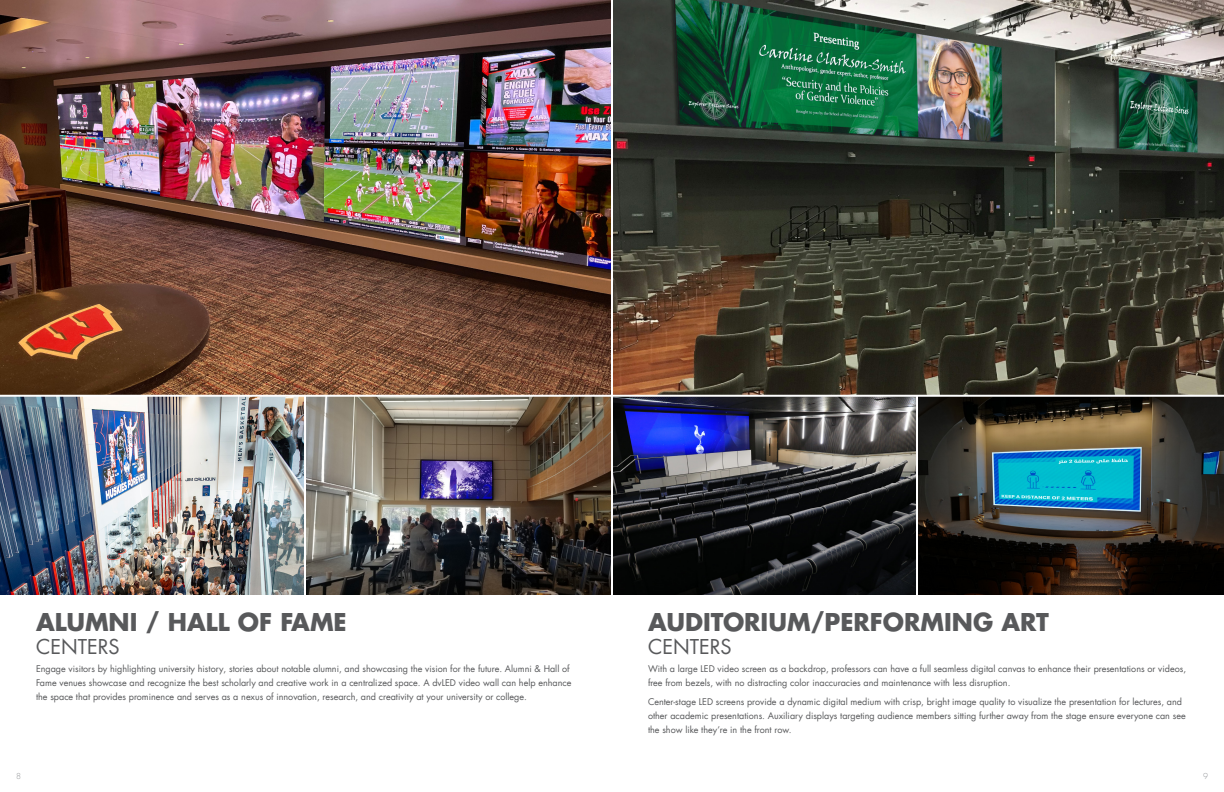
<style>
.page{position:relative;width:1224px;height:792px;background:#fff}
.page>*{position:absolute;margin:0;border:0;box-sizing:border-box;transform-origin:0 0}
.t1{font:700 24px "Futura Com";color:#58595b}
.t2{font:20px "Futura Com";color:#58595b}
.t3{font:9px/14px "Futura Com";color:#58595b}
.t4{font:300 8px "Futura Com";color:#939598}
</style>
<div class="page">
<img style="left:306px;top:397px;width:305px;height:198px">
<img style="left:0;top:0;width:611px;height:395px">
<img style="left:0;top:397px;width:304px;height:198px">
<svg style="left:613px;top:397px;width:303px;height:198px;background:#2f3040"></svg>
<img style="left:613px;top:0;width:611px;height:395px">
<svg style="left:918px;top:397px;width:306px;height:198px;background:#2f3e3d"></svg>
<h1 class="t1" style="left:36px;top:604px;width:312px">ALUMNI / HALL OF FAME</h1>
<h2 class="t2" style="left:36px;top:633px;width:85px">CENTERS</h2>
<p class="t3" style="left:36px;top:662px;width:537px">Engage visitors by highlighting university history, stories about notable alumni, and showcasing the vision for the future. Alumni &amp; Hall of<br>Fame venues showcase and recognize the best scholarly and creative work in a centralized space. A dvLED video wall can help enhance the space that provides prominence and serves as a nexus of innovation, research, and creativity at your university or college.</p>
<h1 class="t1" style="left:648px;top:604px;width:402px">AUDITORIUM/PERFORMING ART</h1>
<h2 class="t2" style="left:648px;top:633px;width:85px">CENTERS</h2>
<p class="t3" style="left:648px;top:662px;width:540px">With a large LED video screen as a backdrop, professors can have a full seamless digital canvas to enhance their presentations or videos, free from bezels, with no distracting color inaccuracies and maintenance with less disruption.</p>
<p class="t3" style="left:648px;top:694px;width:539px">Center-stage LED screens provide a dynamic digital medium with crisp, bright image quality to visualize the presentation for lectures, and other academic presentations. Auxiliary displays targeting audience members sitting further away from the stage ensure everyone can see the show like they’re in the front row.</p>
<p class="t4" style="left:16px;top:771px;width:6px">8</p>
<p class="t4" style="left:1203px;top:771px;width:6px">9</p>
</div>
